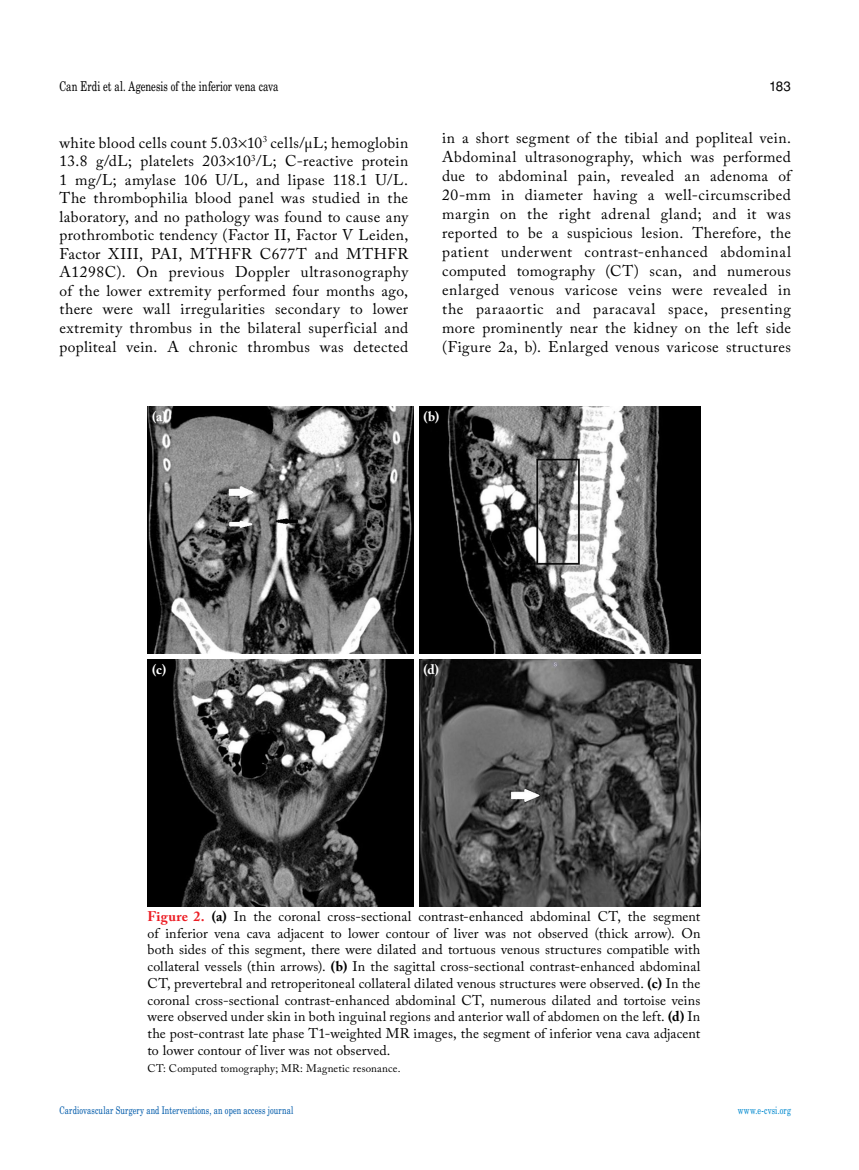
<style>
.page{position:relative;width:859px;height:1170px;background:#fff}
.page>*{position:absolute;margin:0;border:0;box-sizing:border-box;transform-origin:0 0}
.t1{font:15.45px/18.6px "Adobe Caslon Pro";letter-spacing:.025em;color:#000;text-align:justify}
.t2{font:13.95px/16.8px "Adobe Caslon Pro";letter-spacing:.005em;color:#000;text-align:justify}
.t3{font:13.5px "Madison Tr";letter-spacing:.005em;color:#000}
.t4{font:700 13.5px "Adobe Caslon Pro";color:#fff}
.t5{font:13.5px "Helvetica Normal Tr";color:#000}
.t6{font:10.95px "Adobe Caslon Pro";letter-spacing:.015em;color:#000}
.t7{font:10.5px "Madison Tr";letter-spacing:.015em;color:#005baa}
.t8{font:10.5px "Madison Tr";letter-spacing:.015em;color:#0089cf}
.s1{font-weight:700;color:#ed1d24}
.s2{font-weight:700}
</style>
<div class="page">
<img style="left:148px;top:407px;width:552px;height:499px">
<hr style="left:414px;top:405px;width:4px;height:502px;background:#fff">
<div style="left:146px;top:653px;width:556px;height:5px;background:#fff"></div>
<p class="t3" style="left:60px;top:78px;width:220px">Can Erdi et al. Agenesis of the inferior vena cava</p>
<p class="t5" style="left:769px;top:78px;width:23px">183</p>
<p class="t1" style="left:60px;top:133px;width:350px">white blood cells count 5.03 10<sup>3</sup> cells/µL; hemoglobin 13.8 g/dL; platelets 203 10<sup>3</sup>/L; C-reactive protein 1 mg/L; amylase 106 U/L, and lipase 118.1 U/L.<br>The thrombophilia blood panel was studied in the laboratory, and no pathology was found to cause any prothrombotic tendency (Factor II, Factor V Leiden, Factor XIII, PAI, MTHFR C677T and MTHFR A1298C). On previous Doppler ultrasonography of the lower extremity performed four months ago, there were wall irregularities secondary to lower extremity thrombus in the bilateral superficial and popliteal vein. A chronic thrombus was detected</p>
<p class="t1" style="left:442px;top:128px;width:350px">in a short segment of the tibial and popliteal vein.<br>Abdominal ultrasonography, which was performed due to abdominal pain, revealed an adenoma of 20-mm in diameter having a well-circumscribed margin on the right adrenal gland; and it was reported to be a suspicious lesion. Therefore, the patient underwent contrast-enhanced abdominal computed tomography (CT) scan, and numerous enlarged venous varicose veins were revealed in the paraaortic and paracaval space, presenting more prominently near the kidney on the left side (Figure 2a, b). Enlarged venous varicose structures</p>
<p class="t4" style="left:152px;top:409px;width:16px">(a)</p>
<p class="t4" style="left:152px;top:661px;width:16px">(c)</p>
<p class="t4" style="left:423px;top:409px;width:17px">(b)</p>
<p class="t4" style="left:423px;top:661px;width:17px">(d)</p>
<p class="t2" style="left:148px;top:907px;width:554px"><span class="s1">Figure 2.</span> <span class="s2">(a)</span> In the coronal cross-sectional contrast-enhanced abdominal CT, the segment of inferior vena cava adjacent to lower contour of liver was not observed (thick arrow). On both sides of this segment, there were dilated and tortuous venous structures compatible with collateral vessels (thin arrows). <span class="s2">(b)</span> In the sagittal cross-sectional contrast-enhanced abdominal CT, prevertebral and retroperitoneal collateral dilated venous structures were observed. <span class="s2">(c)</span> In the coronal cross-sectional contrast-enhanced abdominal CT, numerous dilated and tortoise veins were observed under skin in both inguinal regions and anterior wall of abdomen on the left. <span class="s2">(d)</span> In the post-contrast late phase T1-weighted MR images, the segment of inferior vena cava adjacent to lower contour of liver was not observed.</p>
<p class="t6" style="left:148px;top:1061px;width:254px">CT: Computed tomography; MR: Magnetic resonance.</p>
<p class="t7" style="left:60px;top:1103px;width:235px">Cardiovascular Surgery and Interventions, an open access journal</p>
<p class="t8" style="left:738px;top:1103px;width:55px">www.e-cvsi.org</p>
</div>
